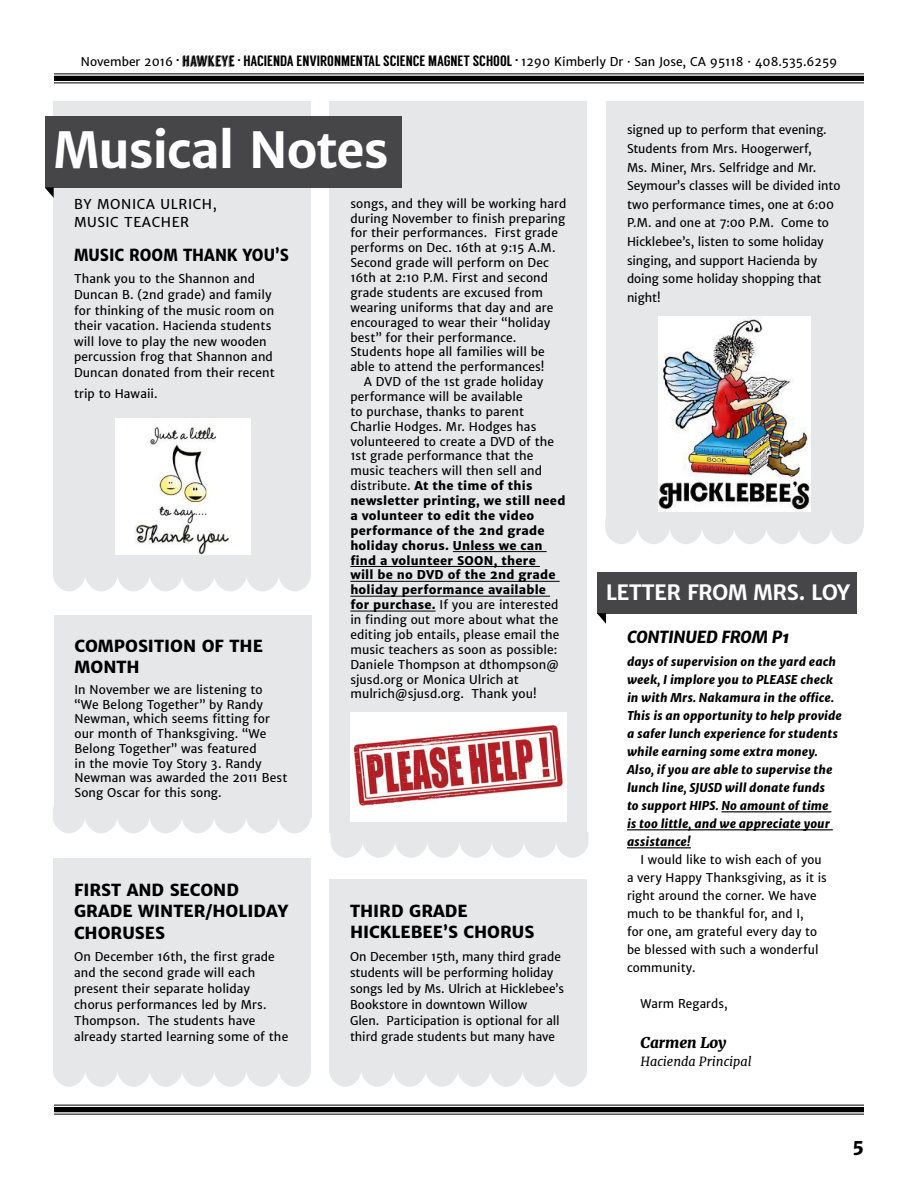
<style>
.page{position:relative;width:918px;height:1188px;background:#fff}
.page>*{position:absolute;margin:0;border:0;box-sizing:border-box;transform-origin:0 0}
.t1{font:700 49.5px "Merriweather Sans";letter-spacing:-.035em;color:#fff}
.t2{font:700 21px "Merriweather Sans";letter-spacing:-.03em;color:#fff}
.t3{font:800 18px "Merriweather Sans";color:#000}
.t4{font:800 16.5px/21.3px "Merriweather Sans";color:#000}
.t5{font:800 16.5px "Merriweather Sans";color:#000;scale:.91 1}
.t6{font:italic 16.5px "Merriweather Sans Extra Bld";letter-spacing:-.015em;color:#000}
.t7{font:italic 900 15px "Merriweather";color:#000}
.t8{font:13.5px/17.4px "Merriweather Sans";letter-spacing:.04em;color:#000}
.t9{font:italic 12.75px "Merriweather";color:#000}
.t10{font:12px/15.9px "Merriweather Sans";letter-spacing:.005em;color:#000}
.t11{font:italic 12px/18px "Merriweather Sans Extra Bld";letter-spacing:.005em;color:#000}
.t12{font:800 12px "Merriweather Sans";letter-spacing:.015em;color:#000}
.s1{font-family:"Langdon";font-size:15px}
.s2{font-weight:400}
.s3{font-weight:800}
</style>
<div class="page">
<svg style="left:605px;top:518px;width:258px;height:26px"></svg>
<div style="left:54px;top:76px;width:810px;height:5px;background:#000"></div>
<hr style="left:54px;top:74px;width:810px;height:1px;background:#000">
<hr style="left:54px;top:82px;width:810px;height:1px;background:#000">
<div style="left:54px;top:1107px;width:810px;height:5px;background:#000"></div>
<hr style="left:54px;top:1114px;width:810px;height:1px;background:#000">
<hr style="left:54px;top:1105px;width:810px;height:1px;background:#000">
<div style="left:53px;top:101px;width:258px;height:473px;background:#e6e7e8"></div>
<svg style="left:53px;top:574px;width:258px;height:17px"></svg>
<div style="left:329px;top:101px;width:258px;height:732px;background:#e6e7e8"></div>
<hr style="left:453px;top:551px;width:94px;height:1px;background:#000">
<hr style="left:350px;top:566px;width:190px;height:1px;background:#000">
<hr style="left:350px;top:581px;width:210px;height:1px;background:#000">
<hr style="left:350px;top:596px;width:200px;height:1px;background:#000">
<hr style="left:350px;top:611px;width:86px;height:1px;background:#000">
<div style="left:54px;top:615px;width:258px;height:202px;background:#e6e7e8"></div>
<svg style="left:53px;top:807px;width:258px;height:26px"></svg>
<div style="left:53px;top:859px;width:258px;height:202px;background:#e6e7e8"></div>
<svg style="left:53px;top:1061px;width:258px;height:26px"></svg>
<svg style="left:329px;top:1061px;width:258px;height:26px"></svg>
<img style="left:115px;top:419px;width:136px;height:135px">
<div style="left:329px;top:880px;width:258px;height:181px;background:#e6e7e8"></div>
<svg style="left:331px;top:832px;width:258px;height:26px"></svg>
<div style="left:45px;top:116px;width:356px;height:71px;background:#464547"></div>
<svg style="left:45px;top:187px;width:9px;height:11px"></svg>
<hr style="left:722px;top:811px;width:109px;height:1px;background:#000">
<hr style="left:627px;top:829px;width:206px;height:1px;background:#000">
<hr style="left:627px;top:847px;width:64px;height:1px;background:#000">
<div style="left:597px;top:572px;width:260px;height:41px;background:#464547"></div>
<svg style="left:597px;top:613px;width:9px;height:11px"></svg>
<div style="left:606px;top:101px;width:258px;height:427px;background:#e6e7e8"></div>
<img style="left:658px;top:316px;width:152px;height:195px">
<img style="left:350px;top:712px;width:216px;height:109px">
<p class="t10" style="left:81px;top:54px;width:758px">November 2016 <sup>.</sup> <span class="s1">HAWKEYE </span><sup>.</sup> <span class="s1">HACIENDA ENVIRONMENTAL SCIENCE MAGNET SCHOOL </span><sup>.</sup> 1290 Kimberly Dr · San Jose, CA 95118 · 408.535.6259</p>
<h1 class="t1" style="left:54px;top:120px;width:337px">Musical Notes</h1>
<p class="t8" style="left:74px;top:196px;width:144px">BY MONICA ULRICH,<br>MUSIC TEACHER</p>
<h3 class="t5" style="left:74px;top:245px;width:238px">MUSIC ROOM THANK YOU’S</h3>
<p class="t10" style="left:74px;top:271px;width:202px">Thank you to the Shannon and<br>Duncan B. (2nd grade) and family for thinking of the music room on their vacation. Hacienda students will love to play the new wooden percussion frog that Shannon and<br>Duncan donated from their recent</p>
<p class="t10" style="left:74px;top:386px;width:85px">trip to Hawaii.</p>
<h3 class="t4" style="left:75px;top:637px;width:190px;line-height:20.1px">COMPOSITION OF THE<br>MONTH</h3>
<p class="t10" style="left:75px;top:682px;width:214px;line-height:14.7px">In November we are listening to “We Belong Together” by Randy<br>Newman, which seems fitting for our month of Thanksgiving. “We<br>Belong Together” was featured<br>in the movie Toy Story 3. Randy<br>Newman was awarded the 2011 Best<br>Song Oscar for this song.</p>
<h3 class="t4" style="left:74px;top:880px;width:216px">FIRST AND SECOND<br>GRADE WINTER/HOLIDAY<br>CHORUSES</h3>
<p class="t10" style="left:74px;top:949px;width:216px">On December 16th, the first grade and the second grade will each present their separate holiday chorus performances led by Mrs.<br>Thompson. The students have already started learning some of the</p>
<p class="t10" style="left:350px;top:196px;width:218px">songs, and they will be working hard</p>
<p class="t10" style="left:350px;top:210px;width:216px">during November to finish preparing</p>
<p class="t10" style="left:350px;top:225px;width:209px">for their performances. First grade</p>
<p class="t10" style="left:350px;top:240px;width:207px">performs on Dec. 16th at 9:15 A.M.</p>
<p class="t10" style="left:350px;top:255px;width:200px">Second grade will perform on Dec</p>
<p class="t10" style="left:350px;top:270px;width:199px">16th at 2:10 P.M. First and second</p>
<p class="t10" style="left:350px;top:285px;width:194px">grade students are excused from</p>
<p class="t10" style="left:350px;top:300px;width:204px">wearing uniforms that day and are</p>
<p class="t10" style="left:350px;top:315px;width:201px">encouraged to wear their “holiday</p>
<p class="t10" style="left:350px;top:329px;width:168px">best” for their performance.</p>
<p class="t10" style="left:350px;top:344px;width:196px">Students hope all families will be</p>
<p class="t10" style="left:350px;top:359px;width:196px">able to attend the performances!</p>
<p class="t10" style="left:364px;top:374px;width:181px">A DVD of the 1st grade holiday</p>
<p class="t10" style="left:350px;top:389px;width:174px">performance will be available</p>
<p class="t10" style="left:350px;top:404px;width:175px">to purchase, thanks to parent</p>
<p class="t10" style="left:350px;top:419px;width:188px">Charlie Hodges. Mr. Hodges has</p>
<p class="t10" style="left:350px;top:433px;width:205px">volunteered to create a DVD of the</p>
<p class="t10" style="left:350px;top:448px;width:185px">1st grade performance that the</p>
<p class="t10" style="left:350px;top:463px;width:193px">music teachers will then sell and</p>
<p class="t12" style="left:350px;top:479px;width:184px"><span class="s2">distribute.</span> At the time of this</p>
<p class="t12" style="left:350px;top:493px;width:217px">newsletter printing, we still need</p>
<p class="t12" style="left:350px;top:508px;width:185px">a volunteer to edit the video</p>
<p class="t12" style="left:350px;top:523px;width:196px">performance of the 2nd grade</p>
<p class="t12" style="left:350px;top:538px;width:194px">holiday chorus. Unless we can</p>
<p class="t12" style="left:350px;top:553px;width:187px">find a volunteer SOON, there</p>
<p class="t12" style="left:350px;top:568px;width:207px">will be no DVD of the 2nd grade</p>
<p class="t12" style="left:350px;top:583px;width:197px">holiday performance available</p>
<p class="t10" style="left:350px;top:597px;width:209px"><span class="s3">for purchase.</span> If you are interested</p>
<p class="t10" style="left:350px;top:612px;width:210px">in finding out more about what the</p>
<p class="t10" style="left:350px;top:627px;width:211px">editing job entails, please email the</p>
<p class="t10" style="left:350px;top:642px;width:208px">music teachers as soon as possible:</p>
<p class="t10" style="left:350px;top:656px;width:210px">Daniele Thompson at dthompson@</p>
<p class="t10" style="left:350px;top:671px;width:170px">sjusd.org or Monica Ulrich at</p>
<p class="t10" style="left:350px;top:686px;width:188px">mulrich@sjusd.org. Thank you!</p>
<h3 class="t4" style="left:350px;top:901px;width:186px">THIRD GRADE<br>HICKLEBEE’S CHORUS</h3>
<p class="t10" style="left:350px;top:949px;width:216px">On December 15th, many third grade students will be performing holiday songs led by Ms. Ulrich at Hicklebee’s Bookstore in downtown Willow<br>Glen. Participation is optional for all third grade students but many have</p>
<p class="t10" style="left:627px;top:121px;width:215px;line-height:18.6px">signed up to perform that evening.<br>Students from Mrs. Hoogerwerf,<br>Ms. Miner, Mrs. Selfridge and Mr.<br>Seymour’s classes will be divided into two performance times, one at 6:00<br>P.M. and one at 7:00 P.M. Come to<br>Hicklebee’s, listen to some holiday singing, and support Hacienda by doing some holiday shopping that night!</p>
<h2 class="t2" style="left:606px;top:580px;width:245px">LETTER FROM MRS. LOY</h2>
<h3 class="t6" style="left:627px;top:627px;width:165px">CONTINUED FROM P1</h3>
<p class="t11" style="left:627px;top:653px;width:216px">days of supervision on the yard each week, I implore you to PLEASE check in with Mrs. Nakamura in the office.<br>This is an opportunity to help provide a safer lunch experience for students while earning some extra money.<br>Also, if you are able to supervise the lunch line, SJUSD will donate funds<br>to support HIPS. No amount of time<br>is too little, and we appreciate your assistance!</p>
<p class="t10" style="left:627px;top:851px;width:201px;line-height:18px;text-indent:14px">I would like to wish each of you a very Happy Thanksgiving, as it is right around the corner. We have much to be thankful for, and I,<br>for one, am grateful every day to be blessed with such a wonderful community.</p>
<p class="t10" style="left:641px;top:996px;width:88px">Warm Regards,</p>
<p class="t7" style="left:640px;top:1033px;width:87px">Carmen Loy</p>
<p class="t9" style="left:640px;top:1054px;width:113px">Hacienda Principal</p>
<h3 class="t3" style="left:852px;top:1134px;width:13px">5</h3>
</div>
